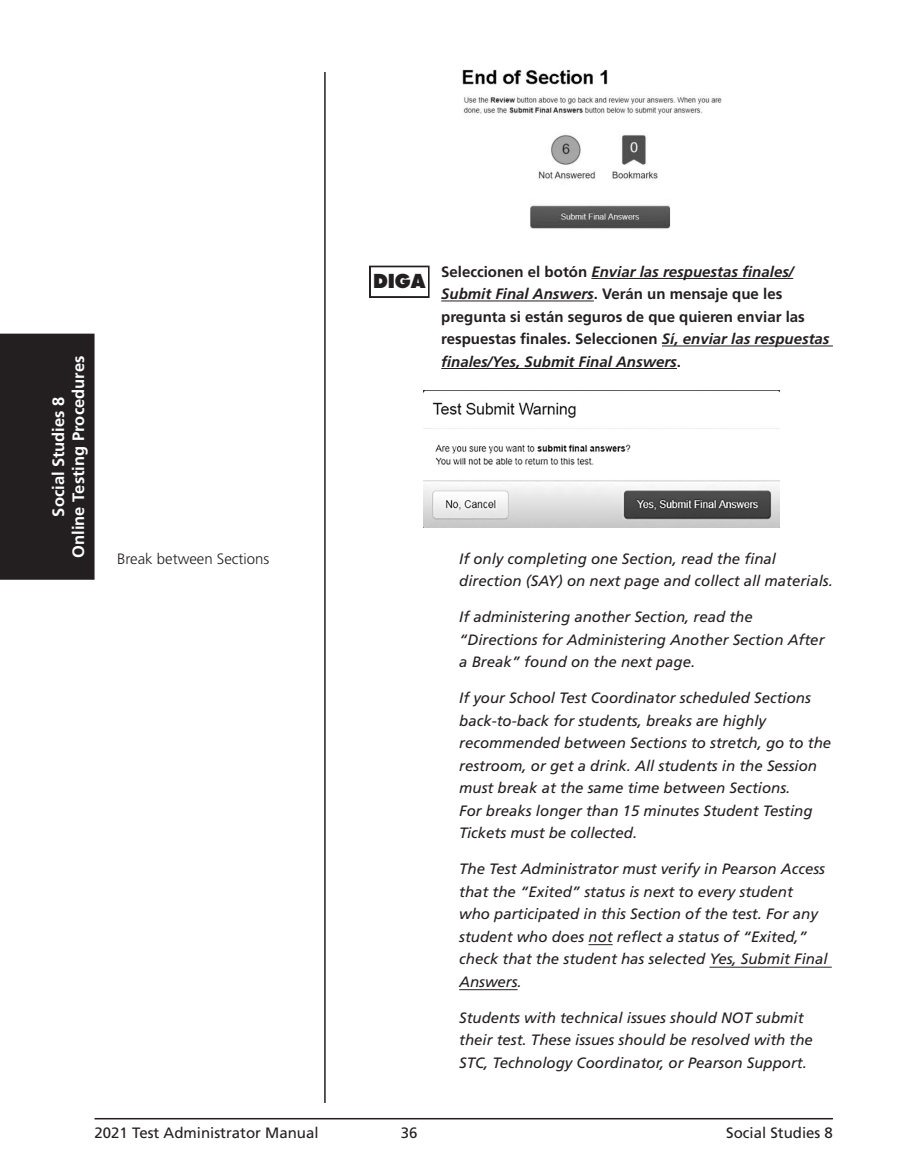
<style>
.page{position:relative;width:905px;height:1175px;background:#fff}
.page>*{position:absolute;margin:0;border:0;box-sizing:border-box;transform-origin:0 0}
.t1{font:800 18.75px "Futura Std";color:#231f20;scale:.96 1}
.t2{font:700 16.5px/19.8px "Frutiger LT Std";color:#fff;text-align:center}
.t3{font:italic 15px/22.5px "Frutiger LT Std";color:#231f20}
.t4{font:700 15px/22.5px "Frutiger LT Std";color:#231f20}
.t5{font:15px "Frutiger LT Std";color:#231f20}
.t6{font:300 15px "Frutiger LT Std";color:#231f20}
.s1{font-style:italic}
</style>
<div class="page">
<hr style="left:94px;top:1118px;width:738px;height:1px;background:#231f20">
<hr style="left:324px;top:72px;width:2px;height:1030px;background:#231f20">
<div style="left:0;top:333px;width:94px;height:246px;background:#231f20"></div>
<hr style="left:591px;top:278px;width:202px;height:1px;background:#231f20">
<hr style="left:441px;top:300px;width:153px;height:1px;background:#231f20">
<hr style="left:662px;top:345px;width:171px;height:1px;background:#231f20">
<hr style="left:441px;top:368px;width:236px;height:1px;background:#231f20">
<svg style="left:588px;top:944px;width:24px;height:1px"></svg>
<hr style="left:709px;top:966px;width:122px;height:1px;background:#231f20">
<hr style="left:459px;top:989px;width:58px;height:1px;background:#231f20">
<img style="left:462px;top:69px;width:260px;height:160px">
<div style="left:369px;top:266px;width:60px;height:32px;border:2px solid #231f20"></div>
<img style="left:423px;top:390px;width:356px;height:137px">
<p class="t2" style="left:49px;top:557px;width:203px;rotate:-90deg">Social Studies 8<br>Online Testing Procedures</p>
<p class="t6" style="left:117px;top:550px;width:154px">Break between Sections</p>
<p class="t1" style="left:373px;top:269px;width:56px">DIGA</p>
<p class="t4" style="left:441px;top:260px;width:390px">Seleccionen el botón <span class="s1">Enviar las respuestas finales/ Submit Final Answers</span>. Verán un mensaje que les pregunta si están seguros de que quieren enviar las respuestas finales. Seleccionen <span class="s1">Sí, enviar las respuestas finales/Yes, Submit Final Answers</span>.</p>
<p class="t3" style="left:459px;top:547px;width:375px">If only completing one Section, read the final direction (SAY) on next page and collect all materials.</p>
<p class="t3" style="left:459px;top:605px;width:367px">If administering another Section, read the “Directions for Administering Another Section After a Break” found on the next page.</p>
<p class="t3" style="left:459px;top:686px;width:373px">If your School Test Coordinator scheduled Sections back-to-back for students, breaks are highly recommended between Sections to stretch, go to the restroom, or get a drink. All students in the Session must break at the same time between Sections.<br>For breaks longer than 15 minutes Student Testing Tickets must be collected.</p>
<p class="t3" style="left:459px;top:857px;width:370px">The Test Administrator must verify in Pearson Access that the “Exited” status is next to every student<br>who participated in this Section of the test. For any student who does not reflect a status of “Exited,” check that the student has selected Yes, Submit Final Answers.</p>
<p class="t3" style="left:459px;top:1006px;width:355px">Students with technical issues should NOT submit their test. These issues should be resolved with the<br>STC, Technology Coordinator, or Pearson Support.</p>
<p class="t5" style="left:94px;top:1123px;width:225px">2021 Test Administrator Manual</p>
<p class="t5" style="left:401px;top:1123px;width:18px">36</p>
<p class="t5" style="left:726px;top:1123px;width:108px">Social Studies 8</p>
</div>
